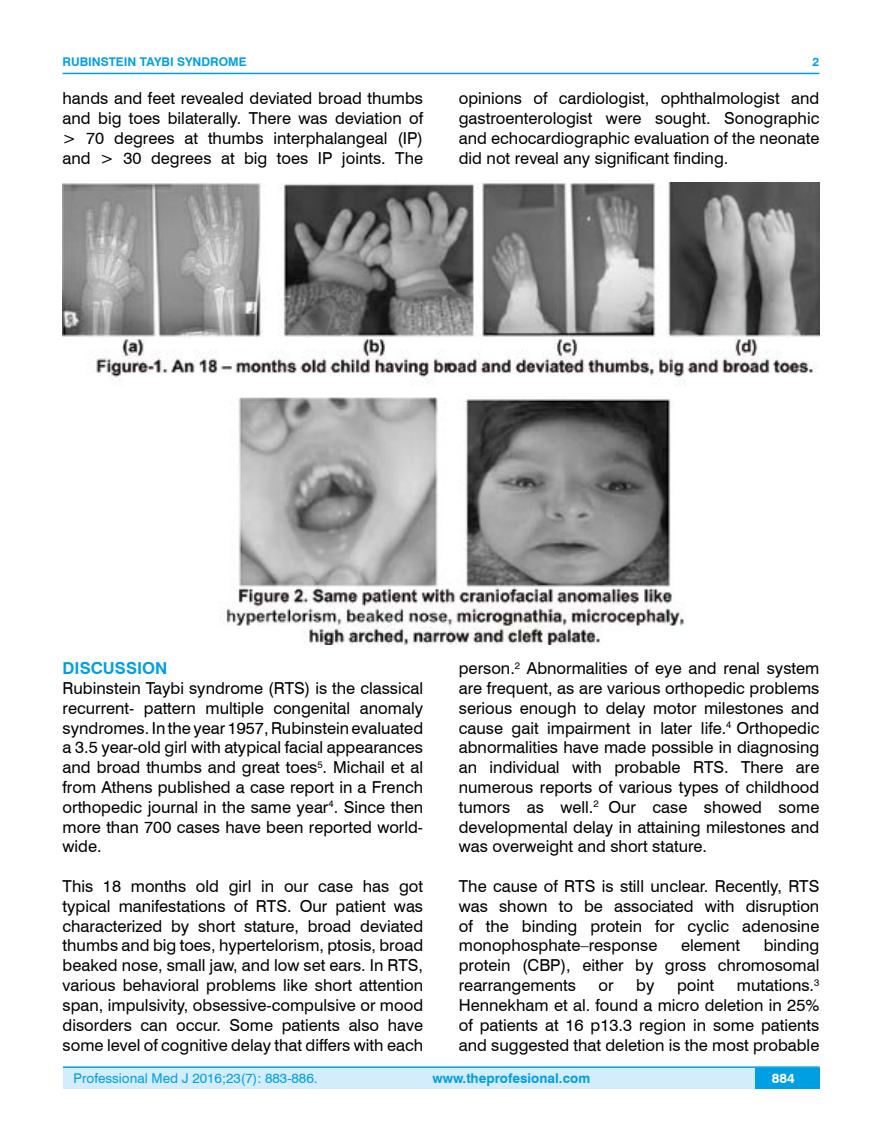
<style>
.page{position:relative;width:882px;height:1145px;background:#fff}
.page>*{position:absolute;margin:0;border:0;box-sizing:border-box;transform-origin:0 0}
.t1{font:16.5px/19.8px "Swiss 721 BT";color:#000;text-align:justify}
.t2{font:700 16.5px "Swiss 721 BT";color:#009fe3}
.t3{font:13.5px "Swiss 721 BT";color:#009fe3}
.t4{font:700 13.5px "Swiss 721 BT";color:#009fe3}
.t5{font:700 13.5px "Swiss 721 BT";color:#fff}
.t6{font:700 12px "Swiss 721 BT";color:#009fe3}
</style>
<div class="page">
<div style="left:63px;top:1067px;width:756px;height:21px;background:#d4edfc"></div>
<hr style="left:63px;top:1066px;width:756px;height:2px;background:#009fe3">
<div style="left:754px;top:1068px;width:65px;height:20px;background:#009fe3"></div>
<hr style="left:63px;top:73px;width:756px;height:1px;background:#009fe3">
<img style="left:63px;top:182px;width:756px;height:462px">
<p class="t6" style="left:63px;top:53px;width:185px">RUBINSTEIN TAYBI SYNDROME</p>
<p class="t6" style="left:812px;top:53px;width:8px">2</p>
<p class="t1" style="left:63px;top:88px;width:362px">hands and feet revealed deviated broad thumbs and big toes bilaterally. There was deviation of &gt; 70 degrees at thumbs interphalangeal (IP) and &gt; 30 degrees at big toes IP joints. The</p>
<p class="t1" style="left:458px;top:88px;width:362px">opinions of cardiologist, ophthalmologist and gastroenterologist were sought. Sonographic and echocardiographic evaluation of the neonate did not reveal any significant finding.</p>
<p class="t2" style="left:63px;top:657px;width:106px">DISCUSSION</p>
<p class="t1" style="left:63px;top:677px;width:362px">Rubinstein Taybi syndrome (RTS) is the classical recurrent- pattern multiple congenital anomaly syndromes. In the year 1957, Rubinstein evaluated a 3.5 year-old girl with atypical facial appearances and broad thumbs and great toes<sup>5</sup>. Michail et al from Athens published a case report in a French orthopedic journal in the same year<sup>4</sup>. Since then more than 700 cases have been reported world&shy;wide.</p>
<p class="t1" style="left:63px;top:875px;width:362px">This 18 months old girl in our case has got typical manifestations of RTS. Our patient was characterized by short stature, broad deviated thumbs and big toes, hypertelorism, ptosis, broad beaked nose, small jaw, and low set ears. In RTS, various behavioral problems like short attention span, impulsivity, obsessive-compulsive or mood disorders can occur. Some patients also have some level of cognitive delay that differs with each</p>
<p class="t1" style="left:458px;top:658px;width:362px">person.<sup>2</sup> Abnormalities of eye and renal system are frequent, as are various orthopedic problems serious enough to delay motor milestones and cause gait impairment in later life.<sup>4</sup> Orthopedic abnormalities have made possible in diagnosing an individual with probable RTS. There are numerous reports of various types of childhood tumors as well.<sup>2</sup> Our case showed some developmental delay in attaining milestones and was overweight and short stature.</p>
<p class="t1" style="left:458px;top:875px;width:362px">The cause of RTS is still unclear. Recently, RTS was shown to be associated with disruption of the binding protein for cyclic adenosine monophosphate–response</p>
<p class="t1" style="left:458px;top:935px;width:362px;text-indent:305px">binding protein (CBP), either by gross chromosomal rearrangements</p>
<p class="t1" style="left:680px;top:935px;width:60px">element</p>
<p class="t1" style="left:458px;top:974px;width:362px;text-indent:278px">mutations.<sup>3<br></sup>Hennekham et al. found a micro deletion in 25% of patients at 16 p13.3 region in some patients and suggested that deletion is the most probable</p>
<p class="t1" style="left:598px;top:974px;width:17px">or</p>
<p class="t1" style="left:636px;top:974px;width:20px">by</p>
<p class="t1" style="left:676px;top:974px;width:39px">point</p>
<p class="t3" style="left:74px;top:1069px;width:245px">Professional Med J 2016;23(7): 883-886.</p>
<p class="t4" style="left:432px;top:1069px;width:159px">www.theprofesional.com</p>
<p class="t5" style="left:771px;top:1069px;width:24px">884</p>
</div>
